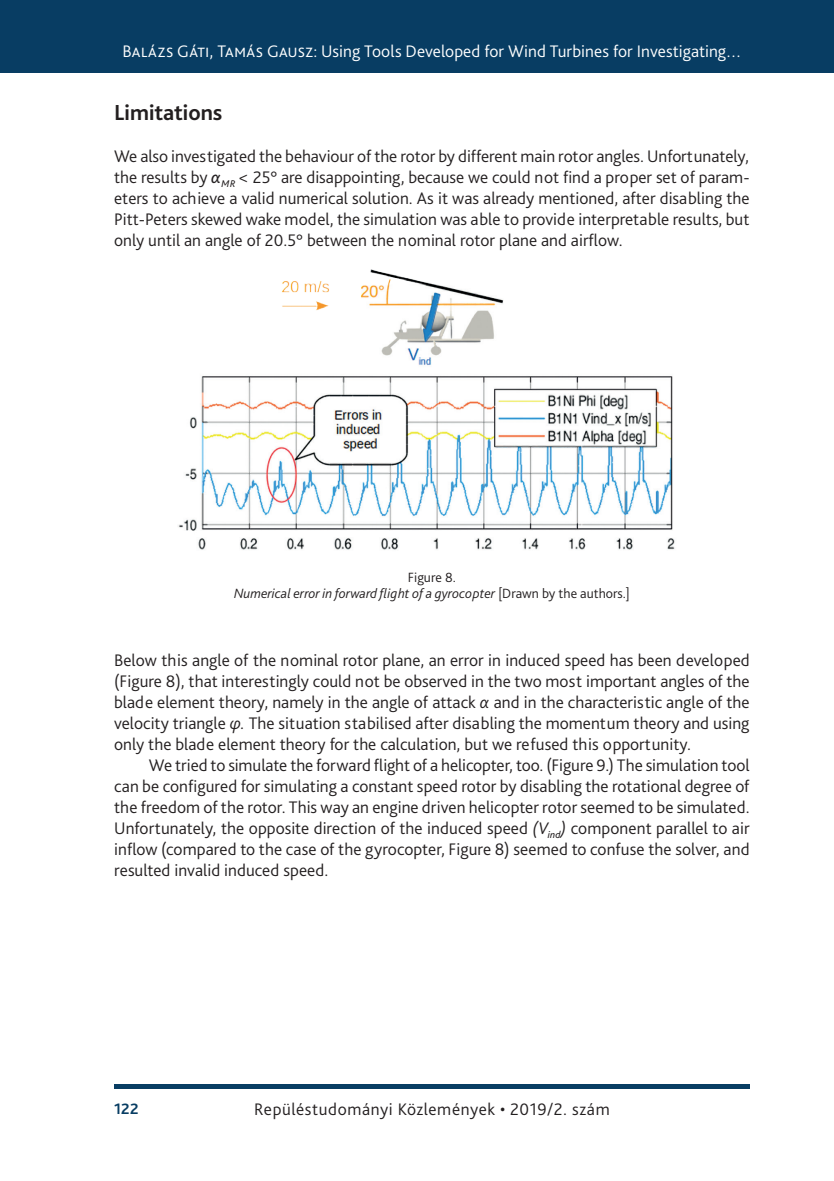
<style>
.page{position:relative;width:834px;height:1181px;background:#fff}
.page>*{position:absolute;margin:0;border:0;box-sizing:border-box;transform-origin:0 0}
._1_1__Head_bold_13{font:700 22.75px "Bliss Pro";color:#231f20}
._2__Body_1st_paragra{font:300 17.5px/21px "Bliss Pro";color:#231f20;text-align:justify}
._1__Body{font:300 17.5px/21px "Bliss Pro";letter-spacing:.005em;color:#231f20;text-align:justify}
.t1{font:300 17.5px "Bliss Pro";letter-spacing:.01em;color:#fff}
._1__Body-2{font:300 17.5px "Bliss Pro";letter-spacing:.03em;color:#231f20}
.t2{font:700 15.75px "Bliss Pro";color:#083d63}
.Ábra__képalárás{font:italic 300 14px "Bliss Pro";color:#231f20}
.Ábra_címe{font:300 14px "Bliss Pro";color:#231f20}
.s1{font-weight:400;font-style:italic}
.s2{font-style:normal}
.s3{font-style:italic}
</style>
<div class="page">
<div style="left:0;top:0;width:833px;height:73px;background:#083d63"></div>
<hr style="left:833px;top:0;width:1px;height:73px;background:#083d63">
<div style="left:114px;top:1084px;width:635px;height:5px;background:#083d63"></div>
<img style="left:178px;top:270px;width:497px;height:280px">
<p class="t1" style="left:122px;top:41px;width:620px">Balázs Gáti, Tamás Gausz: Using Tools Developed for Wind Turbines for Investigating…</p>
<p class="_1_1__Head_bold_13" style="left:114px;top:99px;width:110px">Limitations</p>
<p class="_2__Body_1st_paragra" style="left:114px;top:145px;width:637px">We also investigated the behaviour of the rotor by different main rotor angles. Unfortunately, the results by <span class="s1">α</span><sub>MR</sub> &lt; 25° are disappointing, because we could not find a proper set of param&shy;eters to achieve a valid numerical solution. As it was already mentioned, after disabling the Pitt-Peters skewed wake model, the simulation was able to provide interpretable results, but only until an angle of 20.5° between the nominal rotor plane and airflow.</p>
<p class="Ábra_címe" style="left:408px;top:569px;width:49px">Figure 8.</p>
<p class="Ábra__képalárás" style="left:234px;top:585px;width:397px">Numerical error in forward flight of a gyrocopter <span class="s2">[Drawn by the authors.]</span></p>
<p class="_2__Body_1st_paragra" style="left:114px;top:649px;width:637px">Below this angle of the nominal rotor plane, an error in induced speed has been developed (Figure 8), that interestingly could not be observed in the two most important angles of the blade element theory, namely in the angle of attack <span class="s3">α</span> and in the characteristic angle of the velocity triangle <span class="s3">φ.</span> The situation stabilised after disabling the momentum theory and using only the blade element theory for the calculation, but we refused this opportunity.</p>
<p class="_1__Body" style="left:114px;top:754px;width:637px;text-indent:35px">We tried to simulate the forward flight of a helicopter, too. (Figure 9.) The simulation tool can be configured for simulating a constant speed rotor by disabling the rotational degree of the freedom of the rotor. This way an engine driven helicopter rotor seemed to be simulated.<br>Unfortunately, the opposite direction of the induced speed <span class="s3">(V</span><sub>ind</sub><span class="s3">)</span> component parallel to air inflow (compared to the case of the gyrocopter, Figure 8) seemed to confuse the solver, and resulted invalid induced speed.</p>
<p class="t2" style="left:114px;top:1099px;width:26px">122</p>
<p class="_1__Body-2" style="left:254px;top:1098px;width:357px">Repüléstudományi Közlemények • 2019/2. szám</p>
</div>
